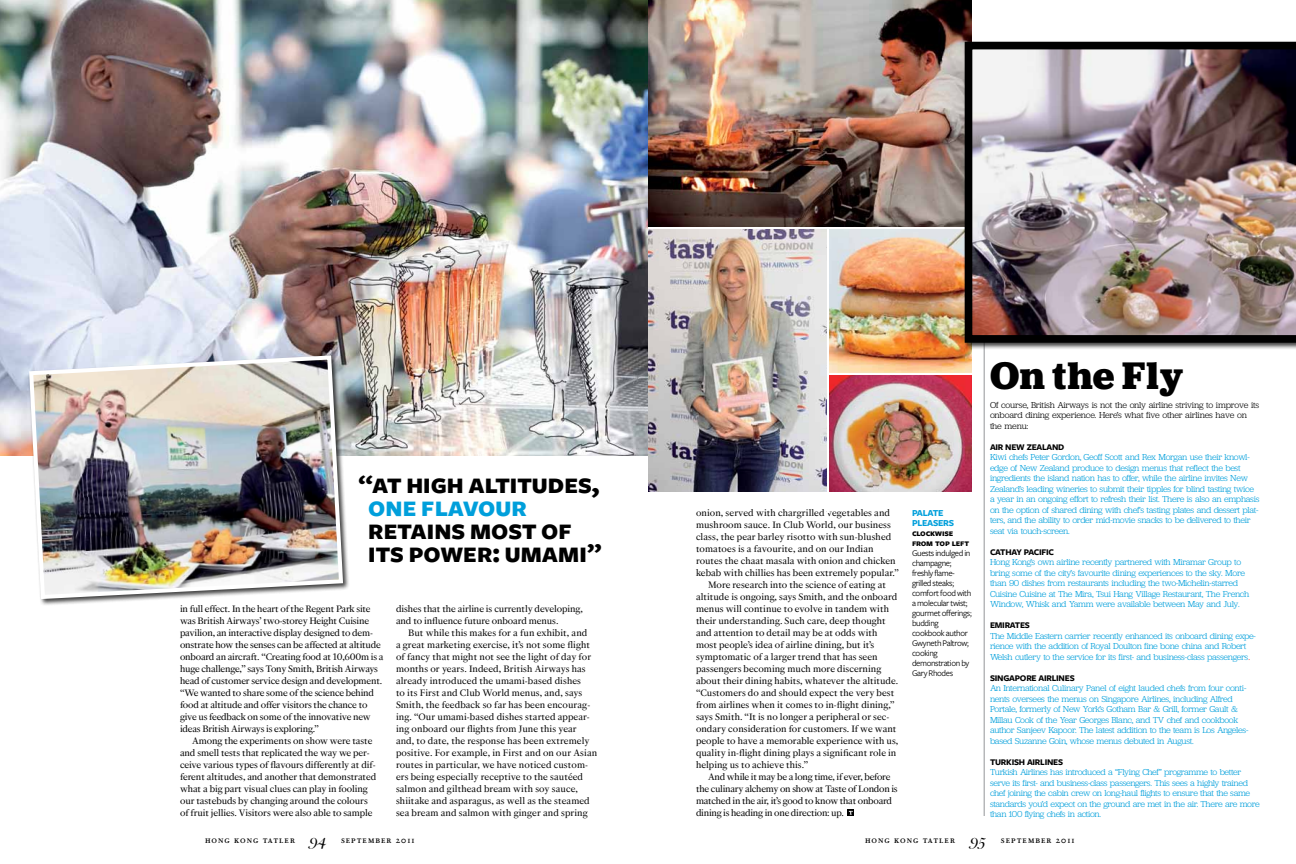
<style>
.page{position:relative;width:1296px;height:864px;background:#fff}
.page>*{position:absolute;margin:0;border:0;box-sizing:border-box;transform-origin:0 0}
.t1{font:700 40px "Julie";letter-spacing:.015em;color:#000}
.t2{font:30px/23px "Freight Sans Bold SC";letter-spacing:-.02em;color:#000}
.t3{font:11px/12px "Corundum News O1";letter-spacing:.005em;color:#000}
.t4{font:11px/12px "Corundum News O1";letter-spacing:-.015em;color:#000}
.t5{font:11px "Corundum News O1";letter-spacing:-.02em;color:#000}
.t6{font:10px "Corundum Text Book SC";letter-spacing:.1em;color:#000}
.t7{font:9.5px/10px "Freight Sans Bold SC";letter-spacing:-.025em;color:#000}
.t8{font:9.5px/10px "Freight Sans Bold SC";letter-spacing:-.025em;color:#009fdb}
.t9{font:300 9px/10.5px "Julie";letter-spacing:-.035em;color:#009fdb}
.t10{font:9px/10px "Freight Sans";letter-spacing:-.04em;color:#000}
.t11{font:300 9px/10.5px "Julie";letter-spacing:-.02em;color:#000}
.t12{font:9px "Freight Sans Bold SC";letter-spacing:-.025em;color:#000}
.s1{font-size:27px}
.s2{color:#009fdb}
.s3{color:#ed1d24}
.s4{font-family:"Corundum Display";font-style:italic;font-size:17px}
</style>
<div class="page">
<img style="left:648px;top:0;width:324px;height:492px">
<img style="left:0;top:0;width:648px;height:456px">
<svg style="left:848px;top:810px;width:6px;height:6px"></svg>
<div style="left:28px;top:354px;width:322px;height:252px;background:#000;opacity:.75"></div>
<img style="left:27px;top:353px;width:318px;height:248px">
<hr style="left:648px;top:227px;width:336px;height:2px;background:#fff">
<div style="left:963px;top:41px;width:333px;height:309px;background:#000;opacity:.75"></div>
<img style="left:965px;top:42px;width:331px;height:301px">
<hr style="left:827px;top:228px;width:2px;height:285px;background:#fff">
<hr style="left:829px;top:373px;width:147px;height:2px;background:#fff">
<h2 class="t2" style="left:368px;top:473px;width:233px;text-indent:-9px"><span class="s1">“</span>AT HIGH ALTITUDES,<br><span class="s2">ONE FLAVOUR</span></h2>
<h2 class="t2" style="left:368px;top:519px;width:235px">RETAINS MOST OF<br>ITS POWER: UMAMI<span class="s1">”</span></h2>
<p class="t4" style="left:180px;top:602px;width:205px">in full effect. In the heart of the Regent Park site was British Airways’ two-storey Height Cuisine pavilion, an interactive display designed to dem&shy;onstrate how the senses can be affected at altitude onboard an aircraft. “Creating food at 10,600m is a huge challenge,” says Tony Smith, British Airways head of customer service design and development. “We wanted to share some of the science behind food at altitude and offer visitors the chance to give us feedback on some of the innovative new ideas British Airways is exploring.”</p>
<p class="t3" style="left:180px;top:734px;width:198px;text-indent:12px">Among the experiments on show were taste and smell tests that replicated the way we per&shy;ceive various types of flavours differently at dif&shy;ferent altitudes, and another that demonstrated what a big part visual clues can play in fooling our tastebuds by changing around the colours of fruit jellies. Visitors were also able to sample</p>
<p class="t3" style="left:396px;top:602px;width:188px">dishes that the airline is currently developing, and to influence future onboard menus.</p>
<p class="t3" style="left:396px;top:626px;width:203px;text-indent:12px">But while this makes for a fun exhibit, and<br>a great marketing exercise, it’s not some flight of fancy that might not see the light of day for months or years. Indeed, British Airways has already introduced the umami-based dishes<br>to its First and Club World menus, and, says Smith, the feedback so far has been encourag&shy;ing. “Our umami-based dishes started appear&shy;ing onboard our flights from June this year and, to date, the response has been extremely positive. For example, in First and on our Asian routes in particular, we have noticed custom&shy;ers being especially receptive to the sautéed salmon and gilthead bream with soy sauce, shiitake and asparagus, as well as the steamed sea bream and salmon with ginger and spring</p>
<p class="t3" style="left:696px;top:506px;width:196px">onion, served with chargrilled vegetables and</p>
<p class="t3" style="left:696px;top:518px;width:196px">mushroom sauce. In Club World, our business</p>
<p class="t3" style="left:696px;top:530px;width:197px">class, the pear barley risotto with sun-blushed</p>
<p class="t3" style="left:696px;top:542px;width:179px">tomatoes is a favourite, and on our Indian</p>
<p class="t3" style="left:696px;top:554px;width:201px">routes the chaat masala with onion and chicken</p>
<p class="t3" style="left:696px;top:566px;width:205px">kebab with chillies has been extremely popular.”</p>
<p class="t3" style="left:708px;top:578px;width:179px">More research into the science of eating at</p>
<p class="t3" style="left:696px;top:590px;width:203px">altitude is ongoing, says Smith, and the onboard</p>
<p class="t3" style="left:696px;top:602px;width:195px">menus will continue to evolve in tandem with</p>
<p class="t3" style="left:696px;top:614px;width:191px">their understanding. Such care, deep thought</p>
<p class="t3" style="left:696px;top:626px;width:183px">and attention to detail may be at odds with</p>
<p class="t3" style="left:696px;top:638px;width:180px">most people’s idea of airline dining, but it’s</p>
<p class="t3" style="left:696px;top:650px;width:183px">symptomatic of a larger trend that has seen</p>
<p class="t3" style="left:696px;top:662px;width:187px">passengers becoming much more discerning</p>
<p class="t3" style="left:696px;top:674px;width:204px">about their dining habits, whatever the altitude.</p>
<p class="t3" style="left:696px;top:686px;width:200px">“Customers do and should expect the very best</p>
<p class="t3" style="left:696px;top:698px;width:200px">from airlines when it comes to in-flight dining,”</p>
<p class="t3" style="left:696px;top:710px;width:195px">says Smith. “It is no longer a peripheral or sec-</p>
<p class="t3" style="left:696px;top:722px;width:202px">ondary consideration for customers. If we want</p>
<p class="t3" style="left:696px;top:734px;width:204px">people to have a memorable experience with us,</p>
<p class="t3" style="left:696px;top:746px;width:202px">quality in-flight dining plays a significant role in</p>
<p class="t3" style="left:696px;top:758px;width:114px">helping us to achieve this.”</p>
<p class="t5" style="left:708px;top:771px;width:184px">And while it may be a long time, if ever, before</p>
<p class="t5" style="left:696px;top:783px;width:203px">the culinary alchemy on show at Taste of London is</p>
<p class="t5" style="left:696px;top:795px;width:198px">matched in the air, it’s good to know that onboard</p>
<p class="t5" style="left:696px;top:807px;width:149px">dining is heading in one direction: up.</p>
<p class="t8" style="left:912px;top:508px;width:44px">PALATE<br>PLEASERS</p>
<p class="t7" style="left:912px;top:528px;width:59px">CLOCKWISE<br>FROM TOP LEFT</p>
<p class="t10" style="left:912px;top:548px;width:61px">Guests indulged in champagne; freshly flame&shy;grilled steaks; comfort food with a molecular twist; gourmet offerings; budding cookbook author<br>Gwyneth Paltrow; cooking demonstration by<br>Gary Rhodes</p>
<h1 class="t1" style="left:990px;top:355px;width:194px">On the Fly</h1>
<p class="t11" style="left:990px;top:400px;width:271px">Of course, British Airways is not the only airline striving to improve its onboard dining experience. Here’s what five other airlines have on the menu:</p>
<p class="t12" style="left:990px;top:442px;width:76px">AIR NEW ZEALAND</p>
<p class="t9" style="left:990px;top:452px;width:271px">Kiwi chefs Peter Gordon, Geoff Scott and Rex Morgan use their knowl&shy;edge of New Zealand produce to design menus that reflect the best ingredients the island nation has to offer, while the airline invites New Zealand’s leading wineries to submit their tipples for blind tasting twice a year in an ongoing effort to refresh their list. There is also an emphasis on the option of shared dining with chef’s tasting plates and dessert plat&shy;ters, and the ability to order mid-movie snacks to be delivered to their seat via touch-screen.</p>
<p class="t12" style="left:990px;top:547px;width:66px">CATHAY PACIFIC</p>
<p class="t9" style="left:990px;top:557px;width:261px">Hong Kong’s own airline recently partnered with Miramar Group to bring some of the city’s favourite dining experiences to the sky. More than 90 dishes from restaurants including the two-Michelin-starred Cuisine Cuisine at The Mira, Tsui Hang Village Restaurant, The French Window, Whisk and Yamm were available between May and July.</p>
<p class="t12" style="left:990px;top:621px;width:41px">EMIRATES</p>
<p class="t9" style="left:990px;top:631px;width:267px">The Middle Eastern carrier recently enhanced its onboard dining expe&shy;rience with the addition of Royal Doulton fine bone china and Robert<br>Welsh cutlery to the service for its first- and business-class passengers<span class="s3">.</span></p>
<p class="t12" style="left:990px;top:673px;width:86px">SINGAPORE AIRLINES</p>
<p class="t9" style="left:990px;top:683px;width:260px">An International Culinary Panel of eight lauded chefs from four conti&shy;nents oversees the menus on Singapore Airlines, including Alfred Portale, formerly of New York’s Gotham Bar &amp; Grill, former Gault &amp; Millau Cook of the Year Georges Blanc, and TV chef and cookbook author Sanjeev Kapoor. The latest addition to the team is Los Angeles&shy;based Suzanne Goin, whose menus debuted in August.</p>
<p class="t12" style="left:990px;top:757px;width:75px">TURKISH AIRLINES</p>
<p class="t9" style="left:990px;top:767px;width:271px">Turkish Airlines has introduced a “Flying Chef” programme to better serve its first- and business-class passengers. This sees a highly trained chef joining the cabin crew on long-haul flights to ensure that the same standards you’d expect on the ground are met in the air. There are more than 100 flying chefs in action.</p>
<p class="t6" style="left:205px;top:834px;width:211px">hong kong tatler <span class="s4">94</span> september 2011</p>
<p class="t6" style="left:865px;top:834px;width:211px">hong kong tatler <span class="s4">95</span> september 2011</p>
</div>
